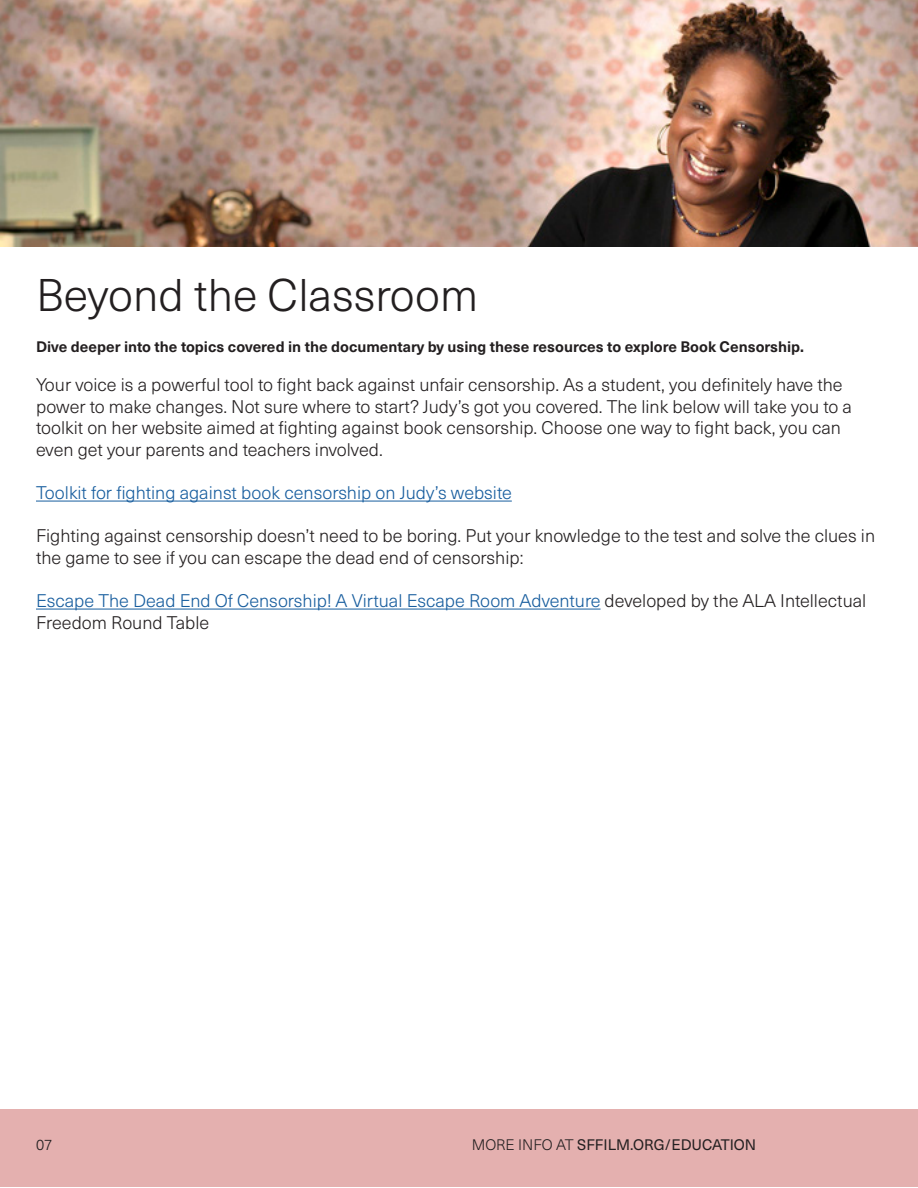
<style>
.page{position:relative;width:918px;height:1188px;background:#fff}
.page>*{position:absolute;margin:0;border:0;box-sizing:border-box;transform-origin:0 0}
.t1{font:300 45px "Neue Haas Unica W1 G";color:#231f20}
.t2{font:300 18px/21.6px "Neue Haas Unica W1 G";color:#231f20}
.t3{font:300 18px/21.6px "Neue Haas Unica W1 G";color:#175d9e}
.t4{font:700 15px "Neue Haas Unica W1 G";color:#231f20}
.t5{font:15px "Neue Haas Unica W1 G";color:#231f20}
.t6{font:300 15px "Neue Haas Unica W1 G";color:#231f20}
.s1{color:#231f20}
.s2{font-weight:300}
</style>
<div class="page">
<div style="left:0;top:1110px;width:917px;height:77px;background:#e4b0af"></div>
<img style="left:0;top:0;width:918px;height:247px">
<hr style="left:36px;top:501px;width:476px;height:1px;background:#175d9e">
<hr style="left:36px;top:609px;width:565px;height:1px;background:#175d9e">
<p class="t1" style="left:36px;top:262px;width:444px">Beyond the Classroom</p>
<p class="t4" style="left:36px;top:335px;width:770px">Dive deeper into the topics covered in the documentary by using these resources to explore Book Censorship.</p>
<p class="t2" style="left:36px;top:373px;width:818px">Your voice is a powerful tool to fight back against unfair censorship. As a student, you definitely have the power to make changes. Not sure where to start? Judy’s got you covered. The link below will take you to a toolkit on her website aimed at fighting against book censorship. Choose one way to fight back, you can even get your parents and teachers involved.</p>
<p class="t3" style="left:36px;top:481px;width:477px">Toolkit for fighting against book censorship on Judy’s website</p>
<p class="t2" style="left:36px;top:524px;width:841px">Fighting against censorship doesn’t need to be boring. Put your knowledge to the test and solve the clues in the game to see if you can escape the dead end of censorship:</p>
<p class="t3" style="left:36px;top:589px;width:832px">Escape The Dead End Of Censorship! A Virtual Escape Room Adventure <span class="s1">developed by the ALA Intellectual<br>Freedom Round Table</span></p>
<p class="t6" style="left:36px;top:1134px;width:18px">07</p>
<p class="t5" style="left:472px;top:1134px;width:286px"><span class="s2">MORE INFO AT</span> SFFILM.ORG/EDUCATION</p>
</div>
